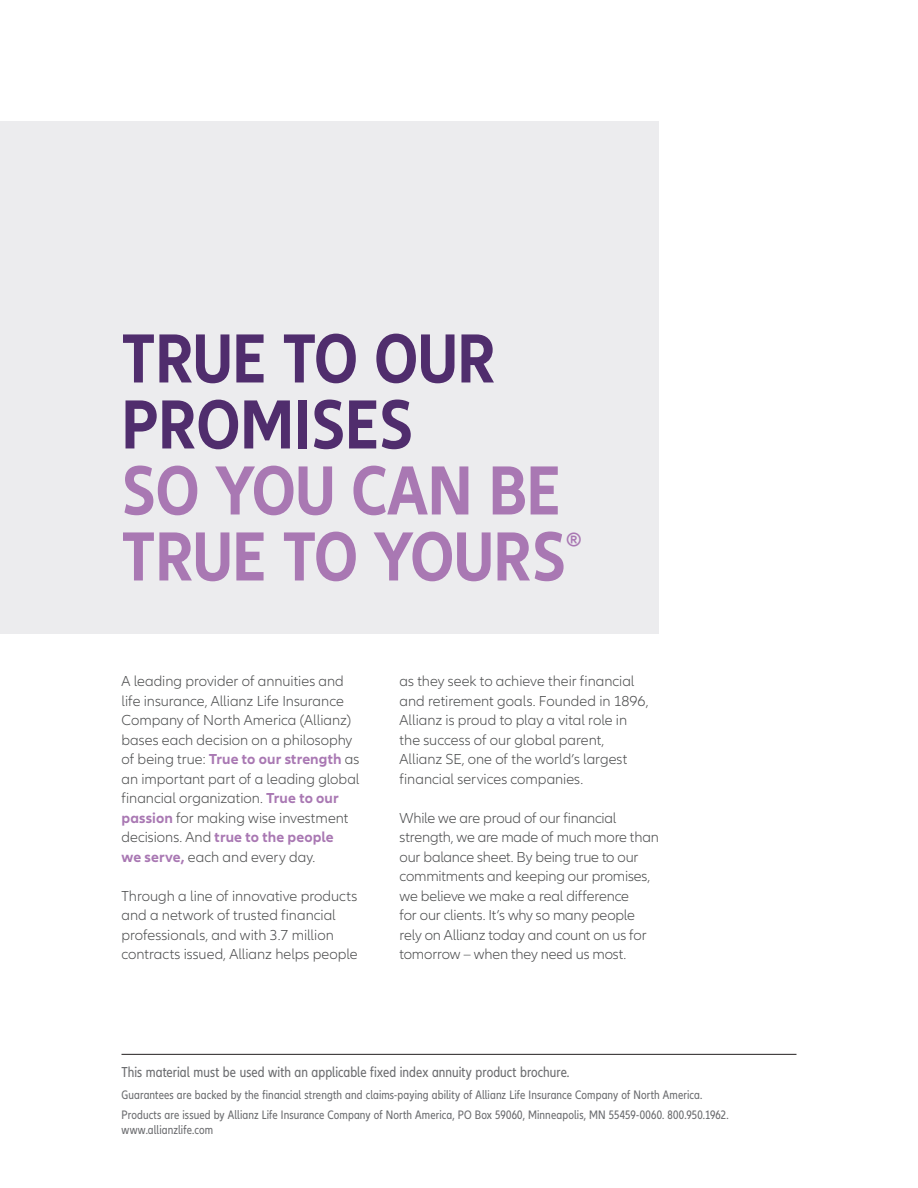
<style>
.page{position:relative;width:918px;height:1188px;background:#fff}
.page>*{position:absolute;margin:0;border:0;box-sizing:border-box;transform-origin:0 0}
.t1{font:700 condensed 72px/66px "Allianz Neo";color:#a978b3}
.t2{font:700 condensed 72px/66px "Allianz Neo";color:#502d6d}
.t3{font:300 15px/19.5px "Allianz Neo";letter-spacing:-.005em;color:#4b4c4d}
.t4{font:condensed 15px "Allianz Neo";letter-spacing:.005em;color:#6c6d70}
.t5{font:condensed 12.75px/19.8px "Allianz Neo";letter-spacing:.01em;color:#6c6d70}
.s1{font-weight:700;color:#a978b3}
</style>
<div class="page">
<div style="left:0;top:122px;width:659px;height:512px;background:#ececee"></div>
<hr style="left:122px;top:1054px;width:674px;height:1px;background:#231f20">
<h1 class="t2" style="left:122px;top:327px;width:376px">TRUE TO OUR<br>PROMISES</h1>
<h1 class="t1" style="left:122px;top:459px;width:462px">SO YOU CAN BE<br>TRUE TO YOURS<sup>®</sup></h1>
<p class="t3" style="left:122px;top:672px;width:240px">A leading provider of annuities and life insurance, Allianz Life Insurance Company of North America (Allianz) bases each decision on a philosophy of being true: <span class="s1">True to our strength</span> as an important part of a leading global financial organization. <span class="s1">True to our passion</span> for making wise investment decisions. And <span class="s1">true to the people<br>we serve,</span> each and every day.</p>
<p class="t3" style="left:122px;top:887px;width:238px">Through a line of innovative products and a network of trusted financial professionals, and with 3.7 million contracts issued, Allianz helps people</p>
<p class="t3" style="left:400px;top:672px;width:250px">as they seek to achieve their financial and retirement goals. Founded in 1896, Allianz is proud to play a vital role in the success of our global parent, Allianz SE, one of the world’s largest financial services companies.</p>
<p class="t3" style="left:400px;top:809px;width:261px">While we are proud of our financial strength, we are made of much more than our balance sheet. By being true to our commitments and keeping our promises, we believe we make a real difference<br>for our clients. It’s why so many people rely on Allianz today and count on us for tomorrow – when they need us most.</p>
<p class="t4" style="left:122px;top:1064px;width:450px">This material must be used with an applicable fixed index annuity product brochure.</p>
<p class="t5" style="left:122px;top:1085px;width:609px">Guarantees are backed by the financial strength and claims-paying ability of Allianz Life Insurance Company of North America.<br>Products are issued by Allianz Life Insurance Company of North America, PO Box 59060, Minneapolis, MN 55459-0060. 800.950.1962.</p>
<p class="t5" style="left:122px;top:1120px;width:93px">www.allianzlife.com</p>
</div>
